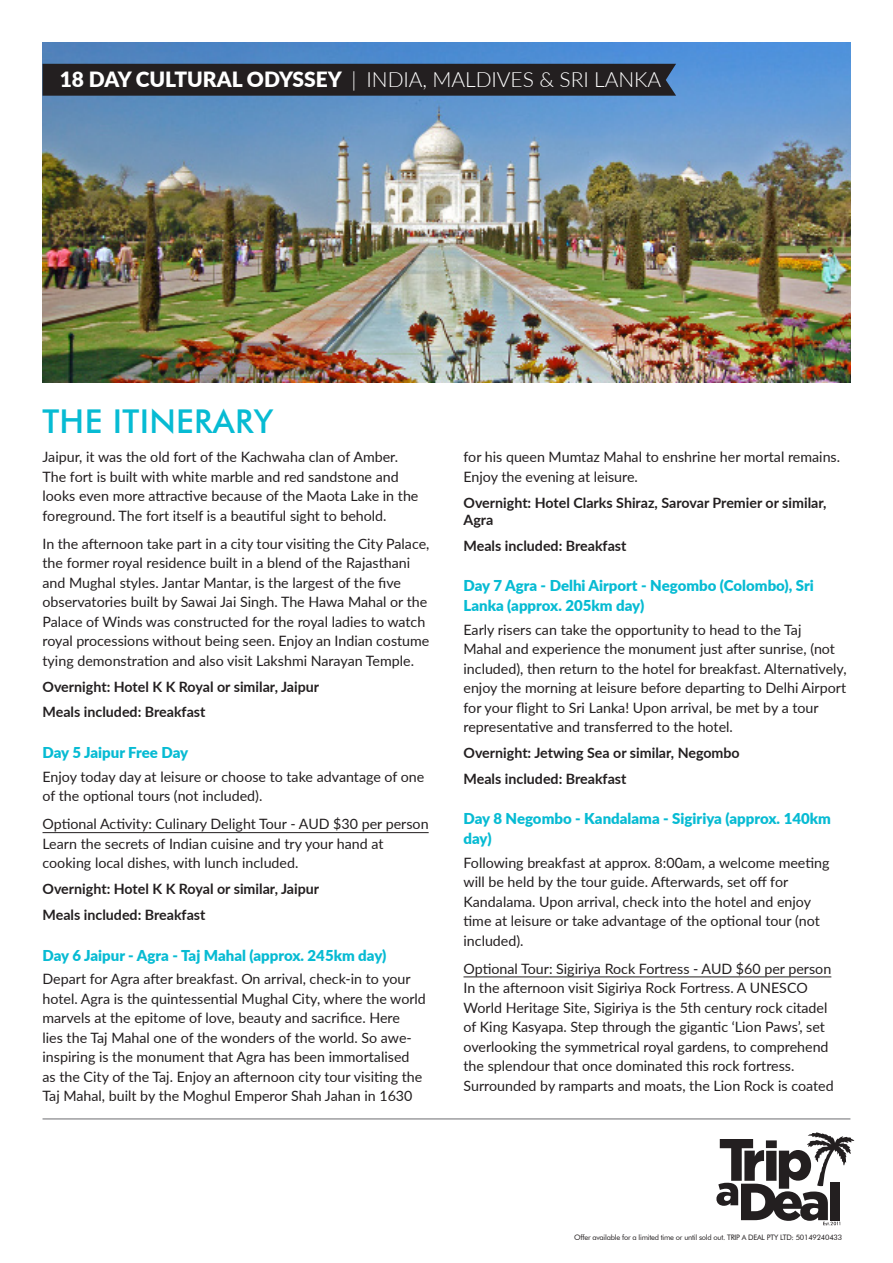
<style>
.page{position:relative;width:893px;height:1263px;background:#fff}
.page>*{position:absolute;margin:0;border:0;box-sizing:border-box;transform-origin:0 0}
.SUBHEAD{font:500 33px "Futura BT";letter-spacing:.01em;color:#07bbd3}
.t1{font:300 21px "Lato";letter-spacing:-.005em;color:#fff}
.SUBHEAD-2{font:900 15px/19.5px "Lato";color:#07bbd3}
.BODY{font:14.25px/19.5px "Lato";color:#231f20}
.BODY_BOLD{font:700 14.25px/17.2px "Lato";color:#231f20}
.t2{font:7.5px "Futura BT";letter-spacing:-.03em;color:#231f20}
.s1{font-weight:900}
</style>
<div class="page">
<svg style="left:716px;top:1132px;width:138px;height:93px"></svg>
<hr style="left:43px;top:1119px;width:807px;height:1px;background:#6c6d70">
<hr style="left:43px;top:832px;width:386px;height:1px;background:#231f20">
<hr style="left:463px;top:976px;width:368px;height:1px;background:#231f20">
<img style="left:43px;top:43px;width:807px;height:340px">
<div style="left:43px;top:64px;width:633px;height:32px;background:#231f20"></div>
<p class="t1" style="left:60px;top:65px;width:603px"><span class="s1">18 DAY CULTURAL ODYSSEY</span> | INDIA, MALDIVES &amp; SRI LANKA</p>
<p class="SUBHEAD" style="left:43px;top:402px;width:233px">THE ITINERARY</p>
<p class="BODY" style="left:43px;top:447px;width:377px">Jaipur, it was the old fort of the Kachwaha clan of Amber.<br>The fort is built with white marble and red sandstone and looks even more attractive because of the Maota Lake in the foreground. The fort itself is a beautiful sight to behold.</p>
<p class="BODY" style="left:43px;top:533px;width:388px">In the afternoon take part in a city tour visiting the City Palace, the former royal residence built in a blend of the Rajasthani and Mughal styles. Jantar Mantar, is the largest of the five observatories built by Sawai Jai Singh. The Hawa Mahal or the Palace of Winds was constructed for the royal ladies to watch royal processions without being seen. Enjoy an Indian costume tying demonstration and also visit Lakshmi Narayan Temple.</p>
<p class="BODY_BOLD" style="left:43px;top:677px;width:278px">Overnight: Hotel K K Royal or similar, Jaipur</p>
<p class="BODY_BOLD" style="left:43px;top:703px;width:164px">Meals included: Breakfast</p>
<p class="SUBHEAD-2" style="left:43px;top:742px;width:147px">Day 5 Jaipur Free Day</p>
<p class="BODY" style="left:43px;top:766px;width:383px">Enjoy today day at leisure or choose to take advantage of one of the optional tours (not included).</p>
<p class="BODY" style="left:43px;top:814px;width:388px">Optional Activity: Culinary Delight Tour - AUD $30 per person<br>Learn the secrets of Indian cuisine and try your hand at cooking local dishes, with lunch included.</p>
<p class="BODY_BOLD" style="left:43px;top:880px;width:278px">Overnight: Hotel K K Royal or similar, Jaipur</p>
<p class="BODY_BOLD" style="left:43px;top:905px;width:164px">Meals included: Breakfast</p>
<p class="SUBHEAD-2" style="left:43px;top:945px;width:345px">Day 6 Jaipur - Agra - Taj Mahal (approx. 245km day)</p>
<p class="BODY" style="left:43px;top:969px;width:385px">Depart for Agra after breakfast. On arrival, check-in to your hotel. Agra is the quintessential Mughal City, where the world marvels at the epitome of love, beauty and sacrifice. Here<br>lies the Taj Mahal one of the wonders of the world. So awe&shy;inspiring is the monument that Agra has been immortalised as the City of the Taj. Enjoy an afternoon city tour visiting the Taj Mahal, built by the Moghul Emperor Shah Jahan in 1630</p>
<p class="BODY" style="left:463px;top:447px;width:378px">for his queen Mumtaz Mahal to enshrine her mortal remains.<br>Enjoy the evening at leisure.</p>
<p class="BODY_BOLD" style="left:463px;top:493px;width:364px">Overnight: Hotel Clarks Shiraz, Sarovar Premier or similar,<br>Agra</p>
<p class="BODY_BOLD" style="left:463px;top:536px;width:164px">Meals included: Breakfast</p>
<p class="SUBHEAD-2" style="left:463px;top:575px;width:352px">Day 7 Agra - Delhi Airport - Negombo (Colombo), Sri<br>Lanka (approx. 205km day)</p>
<p class="BODY" style="left:463px;top:619px;width:385px">Early risers can take the opportunity to head to the Taj<br>Mahal and experience the monument just after sunrise, (not included), then return to the hotel for breakfast. Alternatively, enjoy the morning at leisure before departing to Delhi Airport for your flight to Sri Lanka! Upon arrival, be met by a tour representative and transferred to the hotel.</p>
<p class="BODY_BOLD" style="left:463px;top:743px;width:278px">Overnight: Jetwing Sea or similar, Negombo</p>
<p class="BODY_BOLD" style="left:463px;top:769px;width:164px">Meals included: Breakfast</p>
<p class="SUBHEAD-2" style="left:463px;top:808px;width:369px">Day 8 Negombo - Kandalama - Sigiriya (approx. 140km day)</p>
<p class="BODY" style="left:463px;top:852px;width:368px">Following breakfast at approx. 8:00am, a welcome meeting will be held by the tour guide. Afterwards, set off for Kandalama. Upon arrival, check into the hotel and enjoy time at leisure or take advantage of the optional tour (not included).</p>
<p class="BODY" style="left:463px;top:958px;width:372px">Optional Tour: Sigiriya Rock Fortress - AUD $60 per person In the afternoon visit Sigiriya Rock Fortress. A UNESCO World Heritage Site, Sigiriya is the 5th century rock citadel of King Kasyapa. Step through the gigantic ‘Lion Paws’, set overlooking the symmetrical royal gardens, to comprehend the splendour that once dominated this rock fortress.<br>Surrounded by ramparts and moats, the Lion Rock is coated</p>
<p class="t2" style="left:574px;top:1232px;width:270px">Offer available for a limited time or until sold out. TRIP A DEAL PTY LTD: 50149240433</p>
</div>
